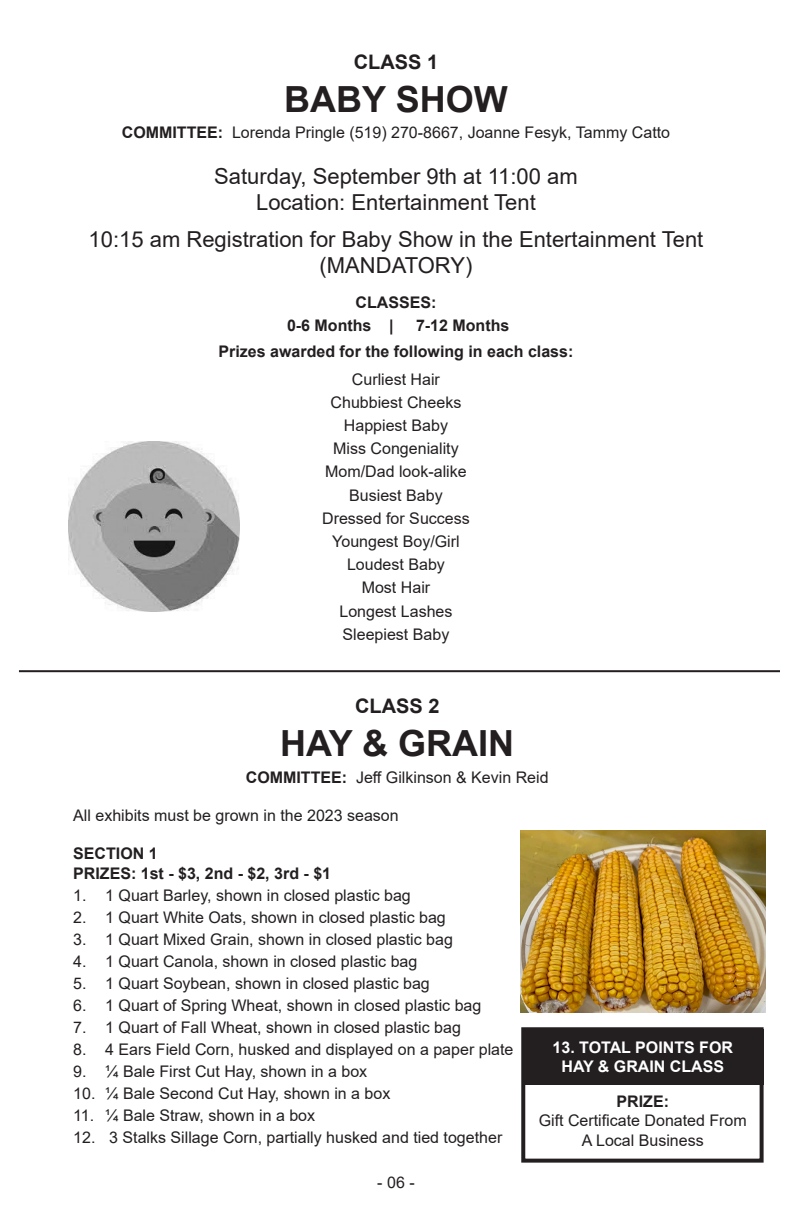
<style>
.page{position:relative;width:792px;height:1224px;background:#fff}
.page>*{position:absolute;margin:0;border:0;box-sizing:border-box;transform-origin:0 0}
.t1{font:700 36px "Arial";color:#231f20}
.t2{font:22px/26.4px "Arial";color:#231f20;text-align:center}
.t3{font:700 20px "Arial";color:#231f20}
.t4{font:16px/19.2px "Arial";color:#231f20;text-align:center}
.t5{font:700 16px/19.2px "Arial";color:#231f20}
.t6{font:700 16px/19.2px "Arial";color:#fff;text-align:center}
.s1{font-weight:700}
</style>
<div class="page">
<img style="left:69px;top:442px;width:170px;height:170px">
<div style="left:523px;top:1029px;width:241px;height:55px;background:#231f20"></div>
<div style="left:521px;top:1027px;width:243px;height:136px;border:4px solid #231f20"></div>
<hr style="left:19px;top:670px;width:761px;height:2px;background:#231f20">
<img style="left:521px;top:830px;width:245px;height:182px">
<p class="t3" style="left:354px;top:47px;width:86px">CLASS 1</p>
<p class="t1" style="left:284px;top:74px;width:225px">BABY SHOW</p>
<p class="t4" style="left:122px;top:123px;width:550px"><span class="s1">COMMITTEE:</span> Lorenda Pringle (519) 270-8667, Joanne Fesyk, Tammy Catto</p>
<p class="t2" style="left:214px;top:163px;width:365px">Saturday, September 9th at 11:00 am</p>
<p class="t2" style="left:256px;top:189px;width:281px">Location: Entertainment Tent</p>
<p class="t2" style="left:89px;top:226px;width:616px">10:15 am Registration for Baby Show in the Entertainment Tent (MANDATORY)</p>
<p class="t5" style="left:287px;top:291px;width:151px;line-height:23.2px;text-indent:68px">CLASSES:<br>0-6 Months |</p>
<p class="t5" style="left:416px;top:316px;width:95px">7-12 Months</p>
<p class="t5" style="left:219px;top:342px;width:356px">Prizes awarded for the following in each class:</p>
<p class="t4" style="left:352px;top:369px;width:89px">Curliest Hair</p>
<p class="t4" style="left:331px;top:392px;width:132px">Chubbiest Cheeks</p>
<p class="t4" style="left:344px;top:416px;width:106px">Happiest Baby</p>
<p class="t4" style="left:333px;top:439px;width:127px">Miss Congeniality</p>
<p class="t4" style="left:325px;top:462px;width:143px">Mom/Dad look-alike</p>
<p class="t4" style="left:349px;top:485px;width:95px">Busiest Baby</p>
<p class="t4" style="left:322px;top:508px;width:149px">Dressed for Success</p>
<p class="t4" style="left:332px;top:532px;width:129px">Youngest Boy/Girl</p>
<p class="t4" style="left:347px;top:555px;width:99px">Loudest Baby</p>
<p class="t4" style="left:362px;top:578px;width:70px">Most Hair</p>
<p class="t4" style="left:340px;top:601px;width:114px">Longest Lashes</p>
<p class="t4" style="left:343px;top:624px;width:108px">Sleepiest Baby</p>
<p class="t3" style="left:355px;top:692px;width:86px">CLASS 2</p>
<p class="t1" style="left:280px;top:718px;width:236px">HAY &amp; GRAIN</p>
<p class="t4" style="left:246px;top:767px;width:304px"><span class="s1">COMMITTEE:</span> Jeff Gilkinson &amp; Kevin Reid</p>
<p class="t4" style="left:73px;top:806px;width:327px">All exhibits must be grown in the 2023 season</p>
<p class="t5" style="left:73px;top:844px;width:259px">SECTION 1<br>PRIZES: 1st - $3, 2nd - $2, 3rd - $1</p>
<p class="t4" style="left:73px;top:885px;width:339px">1. 1 Quart Barley, shown in closed plastic bag</p>
<p class="t4" style="left:73px;top:907px;width:374px">2. 1 Quart White Oats, shown in closed plastic bag</p>
<p class="t4" style="left:73px;top:929px;width:381px">3. 1 Quart Mixed Grain, shown in closed plastic bag</p>
<p class="t4" style="left:73px;top:951px;width:346px">4. 1 Quart Canola, shown in closed plastic bag</p>
<p class="t4" style="left:73px;top:973px;width:358px">5. 1 Quart Soybean, shown in closed plastic bag</p>
<p class="t4" style="left:73px;top:995px;width:410px">6. 1 Quart of Spring Wheat, shown in closed plastic bag</p>
<p class="t4" style="left:73px;top:1017px;width:389px">7. 1 Quart of Fall Wheat, shown in closed plastic bag</p>
<p class="t4" style="left:73px;top:1039px;width:442px">8. 4 Ears Field Corn, husked and displayed on a paper plate</p>
<p class="t4" style="left:73px;top:1061px;width:296px">9. ¼ Bale First Cut Hay, shown in a box</p>
<p class="t4" style="left:73px;top:1083px;width:319px">10. ¼ Bale Second Cut Hay, shown in a box</p>
<p class="t4" style="left:73px;top:1105px;width:243px">11. ¼ Bale Straw, shown in a box</p>
<p class="t4" style="left:73px;top:1127px;width:431px">12. 3 Stalks Sillage Corn, partially husked and tied together</p>
<p class="t6" style="left:553px;top:1038px;width:182px">13. TOTAL POINTS FOR<br>HAY &amp; GRAIN CLASS</p>
<p class="t4" style="left:539px;top:1092px;width:210px"><span class="s1">PRIZE:<br></span>Gift Certificate Donated From<br>A Local Business</p>
<p class="t4" style="left:377px;top:1172px;width:39px">- 06 -</p>
</div>
